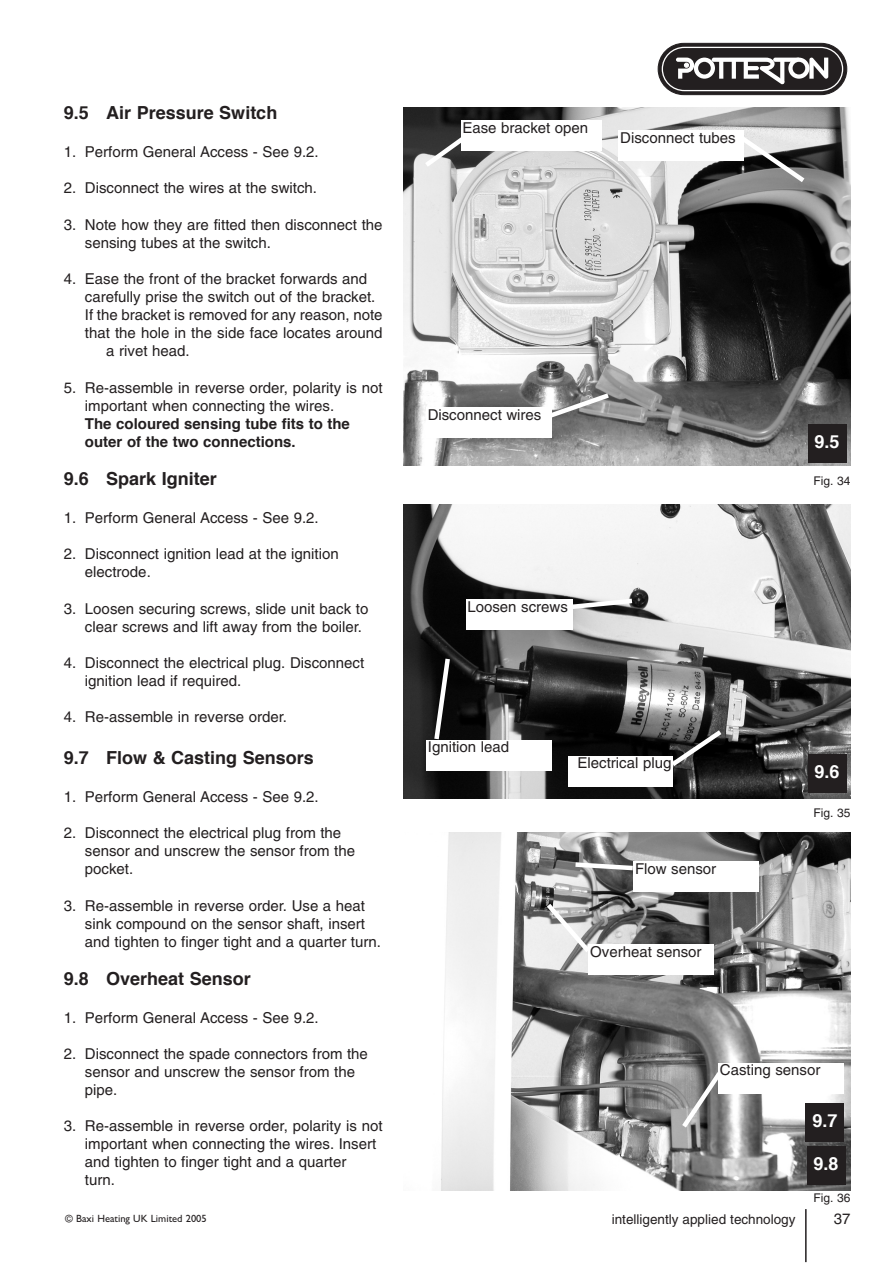
<style>
.page{position:relative;width:893px;height:1263px;background:#fff}
.page>*{position:absolute;margin:0;border:0;box-sizing:border-box;transform-origin:0 0}
.t1{font:700 18px "Helvetica";color:#231f20}
.t2{font:700 18px "Helvetica";color:#fff}
.t3{font:15px/18px "Helvetica";color:#231f20}
.t4{font:700 15px/18px "Helvetica";color:#231f20}
.t5{font:13.5px "Helvetica";color:#231f20}
.t6{font:12px "Helvetica";color:#231f20}
.t7{font:10.5px "Gill Sans";color:#231f20}
</style>
<div class="page">
<div style="left:658px;top:43px;width:189px;height:52px;background:#231f20;border-radius:26px"></div>
<div style="left:658px;top:43px;width:189px;height:52px;border:1px solid #231f20;border-radius:26px"></div>
<svg style="left:661px;top:46px;width:183px;height:46px"></svg>
<hr style="left:805px;top:1209px;width:2px;height:53px;background:#231f20">
<img style="left:403px;top:108px;width:447px;height:358px">
<img style="left:403px;top:505px;width:447px;height:294px">
<img style="left:441px;top:832px;width:409px;height:358px">
<div style="left:426px;top:407px;width:125px;height:31px;background:#fff"></div>
<svg style="left:544px;top:390px;width:70px;height:32px"></svg>
<div style="left:619px;top:130px;width:125px;height:31px;background:#fff"></div>
<svg style="left:736px;top:132px;width:73px;height:55px;background:#979797"></svg>
<div style="left:461px;top:120px;width:140px;height:31px;background:#fff"></div>
<svg style="left:420px;top:132px;width:49px;height:39px"></svg>
<div style="left:466px;top:600px;width:106px;height:30px;background:#fff"></div>
<svg style="left:566px;top:596px;width:71px;height:16px"></svg>
<div style="left:568px;top:756px;width:105px;height:31px;background:#fff"></div>
<svg style="left:667px;top:726px;width:59px;height:44px;background:#434343"></svg>
<div style="left:426px;top:740px;width:126px;height:31px;background:#fff"></div>
<svg style="left:431px;top:654px;width:22px;height:86px"></svg>
<div style="left:589px;top:944px;width:125px;height:31px;background:#fff"></div>
<svg style="left:542px;top:899px;width:52px;height:58px"></svg>
<div style="left:633px;top:861px;width:126px;height:31px;background:#fff"></div>
<svg style="left:571px;top:860px;width:66px;height:13px"></svg>
<div style="left:718px;top:1063px;width:126px;height:30px;background:#fff"></div>
<svg style="left:678px;top:1067px;width:48px;height:65px;background:#929292"></svg>
<div style="left:808px;top:424px;width:38px;height:38px;background:#231f20"></div>
<div style="left:808px;top:755px;width:38px;height:38px;background:#231f20"></div>
<div style="left:806px;top:1104px;width:38px;height:38px;background:#231f20"></div>
<div style="left:807px;top:1146px;width:38px;height:38px;background:#231f20"></div>
<p class="t1" style="left:64px;top:106px;width:215px">9.5 Air Pressure Switch</p>
<p class="t3" style="left:64px;top:144px;width:256px">1. Perform General Access - See 9.2.</p>
<p class="t3" style="left:64px;top:181px;width:255px">2. Disconnect the wires at the switch.</p>
<p class="t3" style="left:85px;top:217px;width:299px;text-indent:-21px">3. Note how they are fitted then disconnect the sensing tubes at the switch.</p>
<p class="t3" style="left:64px;top:271px;width:305px">4. Ease the front of the bracket forwards and</p>
<p class="t3" style="left:85px;top:289px;width:292px">carefully prise the switch out of the bracket.</p>
<p class="t3" style="left:85px;top:307px;width:299px">If the bracket is removed for any reason, note</p>
<p class="t3" style="left:85px;top:325px;width:299px">that the hole in the side face locates around</p>
<p class="t3" style="left:106px;top:343px;width:85px">a rivet head.</p>
<p class="t3" style="left:85px;top:380px;width:299px;text-indent:-21px">5. Re-assemble in reverse order, polarity is not important when connecting the wires.</p>
<p class="t4" style="left:85px;top:416px;width:266px">The coloured sensing tube fits to the outer of the two connections.</p>
<p class="t1" style="left:64px;top:471px;width:154px">9.6 Spark Igniter</p>
<p class="t3" style="left:64px;top:510px;width:256px">1. Perform General Access - See 9.2.</p>
<p class="t3" style="left:85px;top:546px;width:255px;text-indent:-21px">2. Disconnect ignition lead at the ignition electrode.</p>
<p class="t3" style="left:85px;top:601px;width:285px;text-indent:-21px">3. Loosen securing screws, slide unit back to clear screws and lift away from the boiler.</p>
<p class="t3" style="left:85px;top:655px;width:281px;text-indent:-21px">4. Disconnect the electrical plug. Disconnect ignition lead if required.</p>
<p class="t3" style="left:64px;top:709px;width:225px">4. Re-assemble in reverse order.</p>
<p class="t1" style="left:64px;top:750px;width:251px">9.7 Flow &amp; Casting Sensors</p>
<p class="t3" style="left:64px;top:789px;width:256px">1. Perform General Access - See 9.2.</p>
<p class="t3" style="left:85px;top:825px;width:272px;text-indent:-21px">2. Disconnect the electrical plug from the sensor and unscrew the sensor from the pocket.</p>
<p class="t3" style="left:85px;top:898px;width:297px;text-indent:-21px">3. Re-assemble in reverse order. Use a heat sink compound on the sensor shaft, insert and tighten to finger tight and a quarter turn.</p>
<p class="t1" style="left:64px;top:971px;width:188px">9.8 Overheat Sensor</p>
<p class="t3" style="left:64px;top:1010px;width:256px">1. Perform General Access - See 9.2.</p>
<p class="t3" style="left:85px;top:1046px;width:284px;text-indent:-21px">2. Disconnect the spade connectors from the sensor and unscrew the sensor from the pipe.</p>
<p class="t3" style="left:85px;top:1118px;width:299px;text-indent:-21px">3. Re-assemble in reverse order, polarity is not important when connecting the wires. Insert and tighten to finger tight and a quarter<br>turn.</p>
<p class="t3" style="left:462px;top:120px;width:127px">Ease bracket open</p>
<p class="t3" style="left:620px;top:130px;width:117px">Disconnect tubes</p>
<p class="t3" style="left:428px;top:407px;width:115px">Disconnect wires</p>
<p class="t3" style="left:467px;top:599px;width:102px">Loosen screws</p>
<p class="t3" style="left:428px;top:739px;width:83px">Ignition lead</p>
<p class="t3" style="left:578px;top:755px;width:95px">Electrical plug</p>
<p class="t3" style="left:635px;top:861px;width:83px">Flow sensor</p>
<p class="t3" style="left:590px;top:944px;width:113px">Overheat sensor</p>
<p class="t2" style="left:815px;top:434px;width:27px">9.5</p>
<p class="t6" style="left:813px;top:476px;width:39px">Fig. 34</p>
<p class="t2" style="left:815px;top:764px;width:27px">9.6</p>
<p class="t6" style="left:813px;top:808px;width:39px">Fig. 35</p>
<p class="t3" style="left:720px;top:1062px;width:102px">Casting sensor</p>
<p class="t2" style="left:812px;top:1113px;width:27px">9.7</p>
<p class="t2" style="left:813px;top:1156px;width:27px">9.8</p>
<p class="t6" style="left:813px;top:1193px;width:39px">Fig. 36</p>
<p class="t7" style="left:65px;top:1214px;width:143px">© Baxi Heating UK Limited 2005</p>
<p class="t5" style="left:612px;top:1214px;width:185px">intelligently applied technology</p>
<p class="t3" style="left:834px;top:1211px;width:18px">37</p>
</div>
